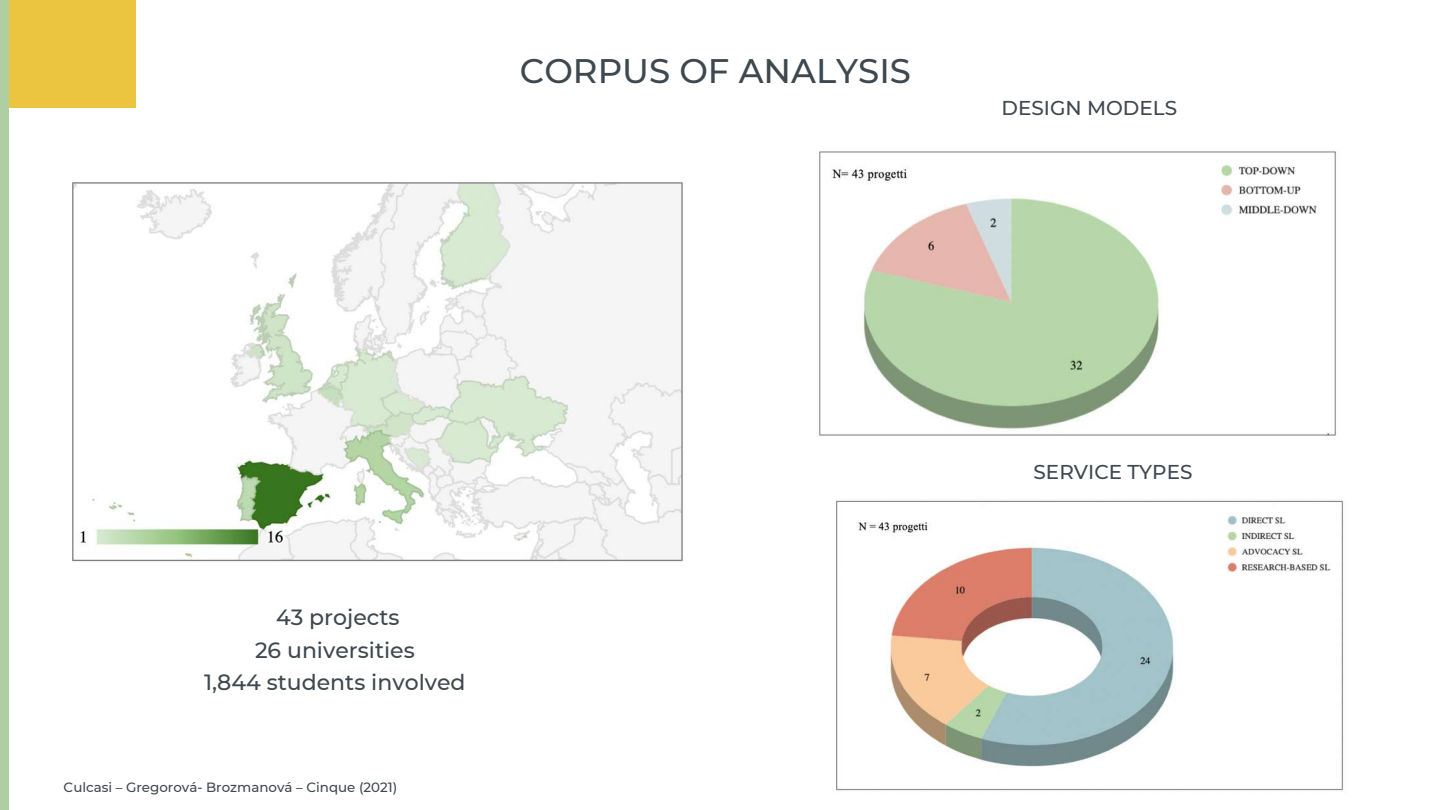
<style>
.page{position:relative;width:1440px;height:810px;background:#fff}
.page>*{position:absolute;margin:0;border:0;box-sizing:border-box;transform-origin:0 0}
.t1{font:500 34px "Montserrat";color:#3e484f}
.t2{font:500 22px/32.2px "Montserrat";color:#3e484f;text-align:center}
.t3{font:500 20px "Montserrat";color:#3e484f}
.t4{font:500 13.4px "Montserrat";color:#3e484f}
</style>
<div class="page">
<div style="left:0;top:0;width:135px;height:108px;background:#ebc53f"></div>
<div style="left:0;top:0;width:8px;height:810px;background:#afcea1"></div>
<img style="left:72px;top:182px;width:611px;height:380px">
<img style="left:819px;top:151px;width:517px;height:285px">
<img style="left:836px;top:500px;width:508px;height:291px">
<h1 class="t1" style="left:520px;top:50px;width:393px">CORPUS OF ANALYSIS</h1>
<p class="t3" style="left:1001px;top:96px;width:177px">DESIGN MODELS</p>
<p class="t2" style="left:204px;top:601px;width:263px">43 projects<br>26 universities<br>1,844 students involved</p>
<p class="t4" style="left:64px;top:779px;width:335px">Culcasi – Gregorová- Brozmanová – Cinque (2021)</p>
<p class="t3" style="left:1034px;top:459px;width:160px">SERVICE TYPES</p>
</div>
